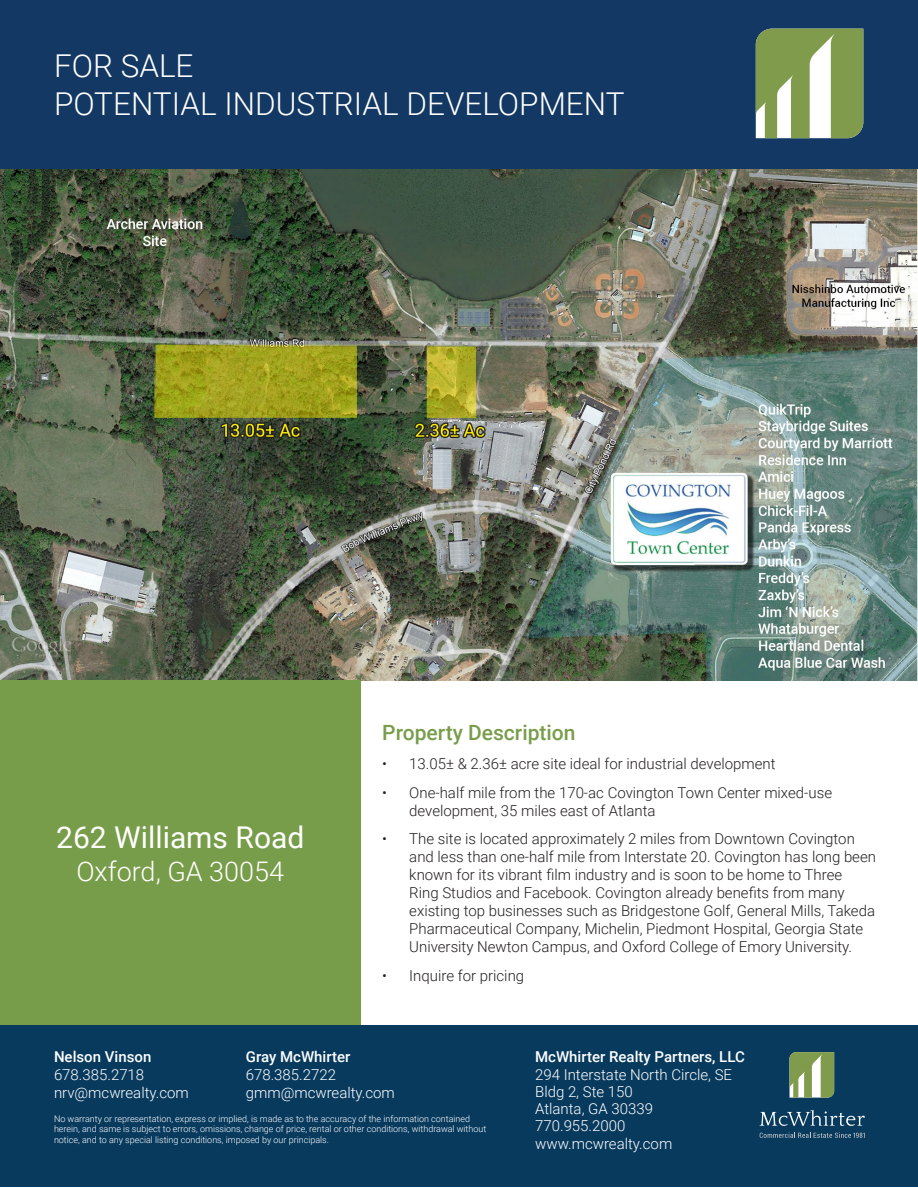
<style>
.page{position:relative;width:918px;height:1188px;background:#fff}
.page>*{position:absolute;margin:0;border:0;box-sizing:border-box;transform-origin:0 0}
.t1{font:300 31.5px "Roboto";color:#fff}
.t2{font:30px "Roboto";color:#fff}
.t3{font:300 27px "Roboto";color:#fff}
.t4{font:500 21px "Roboto";color:#789d4a}
.t5{font:300 15px/18px "Roboto";color:#231f20}
.t6{font:300 15px "Roboto";color:#fff}
.t7{font:500 15px "Roboto";color:#fff}
.t8{font:300 9px/10.8px "Roboto";color:#fff}
</style>
<div class="page">
<img style="left:0;top:168px;width:918px;height:512px">
<div style="left:0;top:0;width:918px;height:168px;background:#133863"></div>
<svg style="left:756px;top:29px;width:107px;height:109px;background:#9eb378"></svg>
<div style="left:0;top:680px;width:360px;height:346px;background:#789d4a"></div>
<div style="left:0;top:1025px;width:918px;height:162px;background:#083a5e"></div>
<svg style="left:760px;top:1132px;width:105px;height:6px"></svg>
<svg style="left:790px;top:1052px;width:44px;height:46px;background:#9eb279"></svg>
<svg style="left:760px;top:1110px;width:105px;height:16px"></svg>
<p class="t1" style="left:54px;top:44px;width:141px">FOR SALE</p>
<p class="t1" style="left:54px;top:82px;width:572px">POTENTIAL INDUSTRIAL DEVELOPMENT</p>
<p class="t2" style="left:56px;top:817px;width:250px">262 Williams Road</p>
<p class="t3" style="left:76px;top:852px;width:209px">Oxford, GA 30054</p>
<p class="t4" style="left:382px;top:718px;width:195px">Property Description</p>
<p class="t5" style="left:382px;top:754px;width:395px">• 13.05± &amp; 2.36± acre site ideal for industrial development</p>
<p class="t5" style="left:409px;top:783px;width:424px;text-indent:-27px">• One-half mile from the 170-ac Covington Town Center mixed-use development, 35 miles east of Atlanta</p>
<p class="t5" style="left:409px;top:830px;width:468px;text-indent:-27px">• The site is located approximately 2 miles from Downtown Covington and less than one-half mile from Interstate 20. Covington has long been known for its vibrant film industry and is soon to be home to Three<br>Ring Studios and Facebook. Covington already benefits from many existing top businesses such as Bridgestone Golf, General Mills, Takeda Pharmaceutical Company, Michelin, Piedmont Hospital, Georgia State University Newton Campus, and Oxford College of Emory University.</p>
<p class="t5" style="left:382px;top:966px;width:143px">• Inquire for pricing</p>
<p class="t7" style="left:54px;top:1046px;width:99px">Nelson Vinson</p>
<p class="t6" style="left:54px;top:1064px;width:92px">678.385.2718</p>
<p class="t6" style="left:54px;top:1082px;width:136px">nrv@mcwrealty.com</p>
<p class="t8" style="left:54px;top:1113px;width:434px">No warranty or representation, express or implied, is made as to the accuracy of the information contained herein, and same is subject to errors, omissions, change of price, rental or other conditions, withdrawal without notice, and to any special listing conditions, imposed by our principals.</p>
<p class="t7" style="left:246px;top:1046px;width:106px">Gray McWhirter</p>
<p class="t6" style="left:246px;top:1064px;width:92px">678.385.2722</p>
<p class="t6" style="left:246px;top:1082px;width:151px">gmm@mcwrealty.com</p>
<p class="t7" style="left:535px;top:1046px;width:211px">McWhirter Realty Partners, LLC</p>
<p class="t6" style="left:535px;top:1064px;width:199px">294 Interstate North Circle, SE</p>
<p class="t6" style="left:535px;top:1081px;width:99px">Bldg 2, Ste 150</p>
<p class="t6" style="left:535px;top:1098px;width:119px">Atlanta, GA 30339</p>
<p class="t6" style="left:535px;top:1115px;width:92px">770.955.2000</p>
<p class="t6" style="left:535px;top:1133px;width:139px">www.mcwrealty.com</p>
</div>
